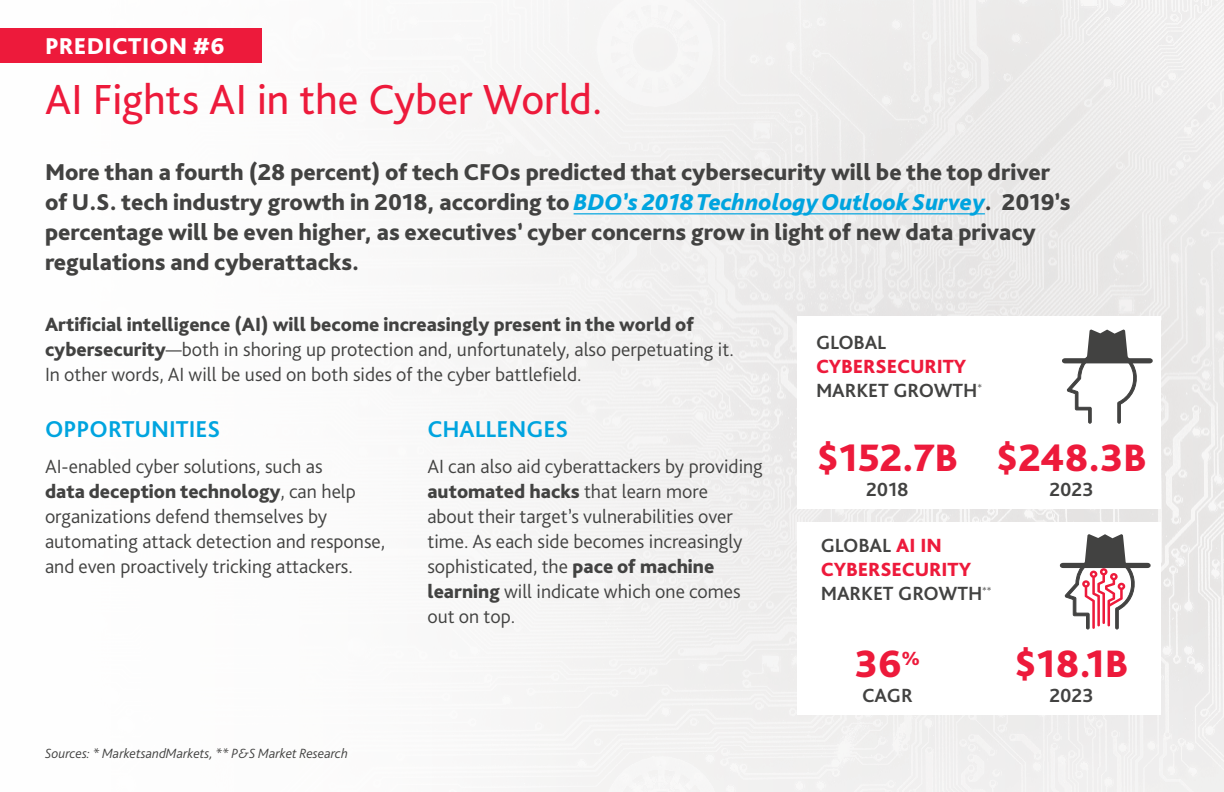
<style>
.page{position:relative;width:1224px;height:792px;background:#fff}
.page>*{position:absolute;margin:0;border:0;box-sizing:border-box;transform-origin:0 0}
.t1{font:44px "Bliss Pro";color:#ed1a3b}
.t2{font:800 40px "Bliss Pro";color:#ed1a3b}
.t3{font:800 24px/30px "Bliss Pro";color:#424241}
.t4{font:700 24px "Bliss Pro";color:#00a4df}
.t5{font:800 24px "Bliss Pro";letter-spacing:.01em;color:#fff}
.t6{font:300 20px/25px "Bliss Pro";color:#424241}
.t7{font:700 20px/24px "Bliss Pro";letter-spacing:-.005em;color:#424241}
.t8{font:800 20px/24px "Bliss Pro";letter-spacing:-.005em;color:#ed1a3b}
.t9{font:italic 300 14px "Bliss Pro";color:#424241}
.s1{font-style:italic;color:#00a4df}
.s2{font-weight:800}
.s3{font-weight:700;color:#424241}
.s4{font-weight:800;color:#ed1a3b}
</style>
<div class="page">
<img style="left:0;top:0;width:1224px;height:792px">
<div style="left:798px;top:522px;width:363px;height:193px;background:#fff"></div>
<div style="left:798px;top:316px;width:363px;height:193px;background:#fff"></div>
<hr style="left:574px;top:213px;width:411px;height:1px;background:#00a4df">
<div style="left:0;top:29px;width:262px;height:34px;background:#ed1a3b"></div>
<svg style="left:1060px;top:534px;width:91px;height:96px"></svg>
<svg style="left:1062px;top:330px;width:91px;height:94px"></svg>
<p class="t5" style="left:45px;top:31px;width:181px">PREDICTION #6</p>
<h1 class="t1" style="left:45px;top:72px;width:559px">AI Fights AI in the Cyber World.</h1>
<p class="t3" style="left:45px;top:157px;width:1027px">More than a fourth (28 percent) of tech CFOs predicted that cybersecurity will be the top driver of U.S. tech industry growth in 2018, according to <span class="s1">BDO’s 2018 Technology Outlook Survey</span>. 2019’s percentage will be even higher, as executives’ cyber concerns grow in light of new data privacy regulations and cyberattacks.</p>
<p class="t6" style="left:45px;top:312px;width:690px"><span class="s2">Artificial intelligence (AI) will become increasingly present in the world of cybersecurity</span>—both in shoring up protection and, unfortunately, also perpetuating it.<br>In other words, AI will be used on both sides of the cyber battlefield.</p>
<p class="t4" style="left:45px;top:414px;width:177px">OPPORTUNITIES</p>
<p class="t6" style="left:45px;top:453px;width:342px">AI-enabled cyber solutions, such as<br><span class="s2">data deception technology</span>, can help organizations defend themselves by automating attack detection and response, and even proactively tricking attackers.</p>
<p class="t4" style="left:427px;top:414px;width:142px">CHALLENGES</p>
<p class="t6" style="left:427px;top:453px;width:337px">AI can also aid cyberattackers by providing <span class="s2">automated hacks</span> that learn more<br>about their target’s vulnerabilities over time. As each side becomes increasingly sophisticated, the <span class="s2">pace of machine learning</span> will indicate which one comes out on top.</p>
<p class="t9" style="left:45px;top:744px;width:304px">Sources: * MarketsandMarkets, ** P&amp;S Market Research</p>
<p class="t7" style="left:816px;top:330px;width:72px">GLOBAL</p>
<p class="t8" style="left:816px;top:354px;width:168px">CYBERSECURITY<br><span class="s3">MARKET GROWTH</span><sup>*</sup></p>
<h2 class="t2" style="left:817px;top:433px;width:143px">$152.7B</h2>
<p class="t7" style="left:866px;top:477px;width:44px">2018</p>
<h2 class="t2" style="left:996px;top:433px;width:152px">$248.3B</h2>
<p class="t7" style="left:1049px;top:477px;width:46px">2023</p>
<p class="t7" style="left:821px;top:533px;width:172px">GLOBAL <span class="s4">AI IN<br>CYBERSECURITY<br></span>MARKET GROWTH<sup>**</sup></p>
<h2 class="t2" style="left:855px;top:638px;width:67px">36<sup>%</sup></h2>
<p class="t7" style="left:862px;top:682px;width:52px">CAGR</p>
<h2 class="t2" style="left:1014px;top:638px;width:116px">$18.1B</h2>
<p class="t7" style="left:1049px;top:682px;width:46px">2023</p>
</div>
